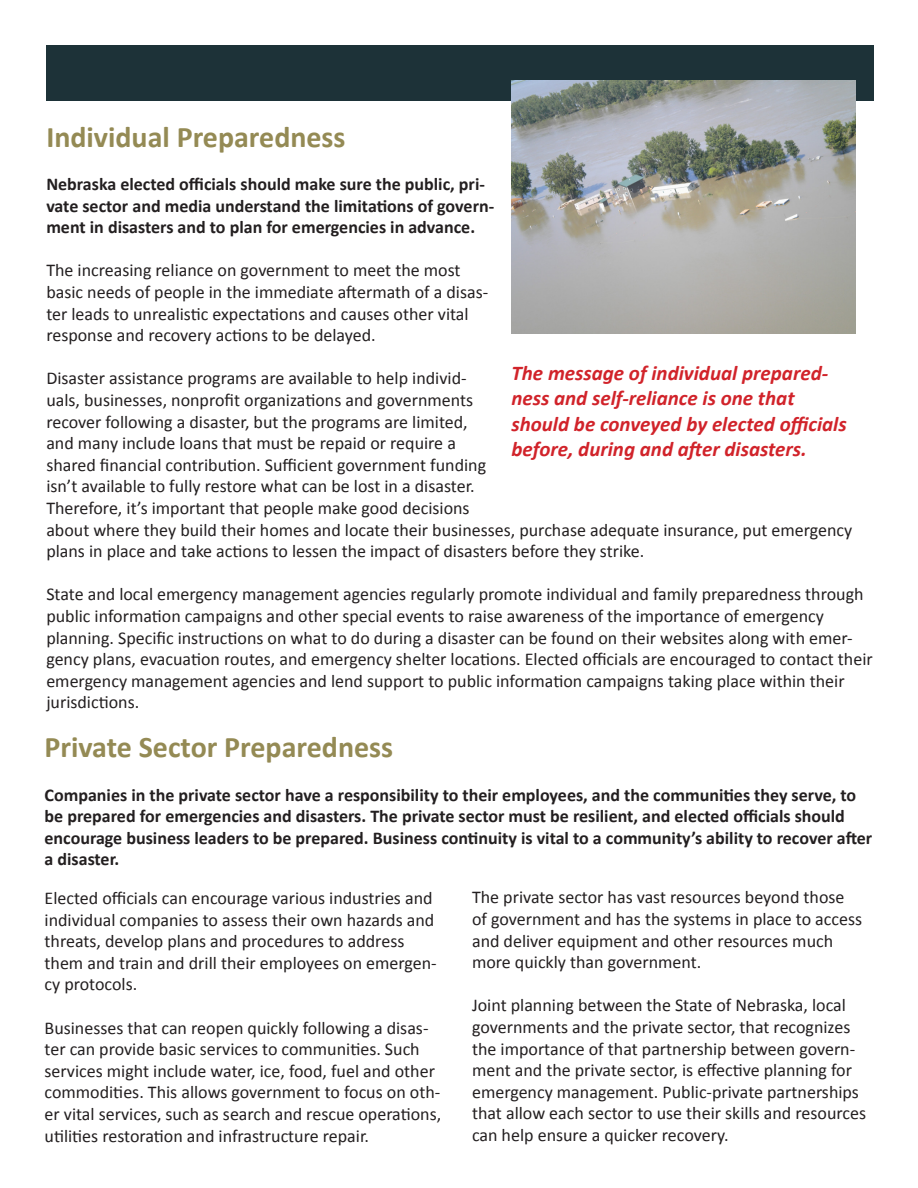
<style>
.page{position:relative;width:918px;height:1188px;background:#fff}
.page>*{position:absolute;margin:0;border:0;box-sizing:border-box;transform-origin:0 0}
.t1{font:700 30px "Calibri";color:#948a54}
.t2{font:italic 700 21px/25.2px "Calibri";color:#d1232a}
.t3{font:18px/21.6px "Calibri";color:#231f20}
.t4{font:700 18px/21.6px "Calibri";color:#231f20}
</style>
<div class="page">
<div style="left:46px;top:45px;width:827px;height:56px;background:#1d3238"></div>
<img style="left:512px;top:81px;width:344px;height:253px">
<p class="t1" style="left:46px;top:118px;width:301px">Individual Preparedness</p>
<p class="t4" style="left:46px;top:173px;width:449px">Nebraska elected officials should make sure the public, pri&shy;vate sector and media understand the limitations of govern&shy;ment in disasters and to plan for emergencies in advance.</p>
<p class="t3" style="left:46px;top:260px;width:443px">The increasing reliance on government to meet the most basic needs of people in the immediate aftermath of a disas&shy;ter leads to unrealistic expectations and causes other vital response and recovery actions to be delayed.</p>
<p class="t3" style="left:46px;top:368px;width:808px">Disaster assistance programs are available to help individ-<br>uals, businesses, nonprofit organizations and governments<br>recover following a disaster, but the programs are limited,<br>and many include loans that must be repaid or require a<br>shared financial contribution. Sufficient government funding<br>isn’t available to fully restore what can be lost in a disaster.<br>Therefore, it’s important that people make good decisions<br>about where they build their homes and locate their businesses, purchase adequate insurance, put emergency plans in place and take actions to lessen the impact of disasters before they strike.</p>
<p class="t3" style="left:46px;top:584px;width:828px">State and local emergency management agencies regularly promote individual and family preparedness through public information campaigns and other special events to raise awareness of the importance of emergency planning. Specific instructions on what to do during a disaster can be found on their websites along with emer&shy;gency plans, evacuation routes, and emergency shelter locations. Elected officials are encouraged to contact their emergency management agencies and lend support to public information campaigns taking place within their jurisdictions.</p>
<p class="t2" style="left:512px;top:361px;width:337px">The message of individual prepared&shy;ness and self-reliance is one that should be conveyed by elected officials before, during and after disasters.</p>
<p class="t1" style="left:45px;top:728px;width:350px">Private Sector Preparedness</p>
<p class="t4" style="left:45px;top:784px;width:829px">Companies in the private sector have a responsibility to their employees, and the communities they serve, to be prepared for emergencies and disasters. The private sector must be resilient, and elected officials should encourage business leaders to be prepared. Business continuity is vital to a community’s ability to recover after a disaster.</p>
<p class="t3" style="left:45px;top:887px;width:394px">Elected officials can encourage various industries and individual companies to assess their own hazards and threats, develop plans and procedures to address them and train and drill their employees on emergen&shy;cy protocols.</p>
<p class="t3" style="left:45px;top:1017px;width:398px">Businesses that can reopen quickly following a disas&shy;ter can provide basic services to communities. Such services might include water, ice, food, fuel and other commodities. This allows government to focus on oth&shy;er vital services, such as search and rescue operations, utilities restoration and infrastructure repair.</p>
<p class="t3" style="left:472px;top:887px;width:392px">The private sector has vast resources beyond those of government and has the systems in place to access and deliver equipment and other resources much more quickly than government.</p>
<p class="t3" style="left:472px;top:995px;width:396px">Joint planning between the State of Nebraska, local governments and the private sector, that recognizes the importance of that partnership between govern&shy;ment and the private sector, is effective planning for emergency management. Public-private partnerships that allow each sector to use their skills and resources can help ensure a quicker recovery.</p>
</div>
